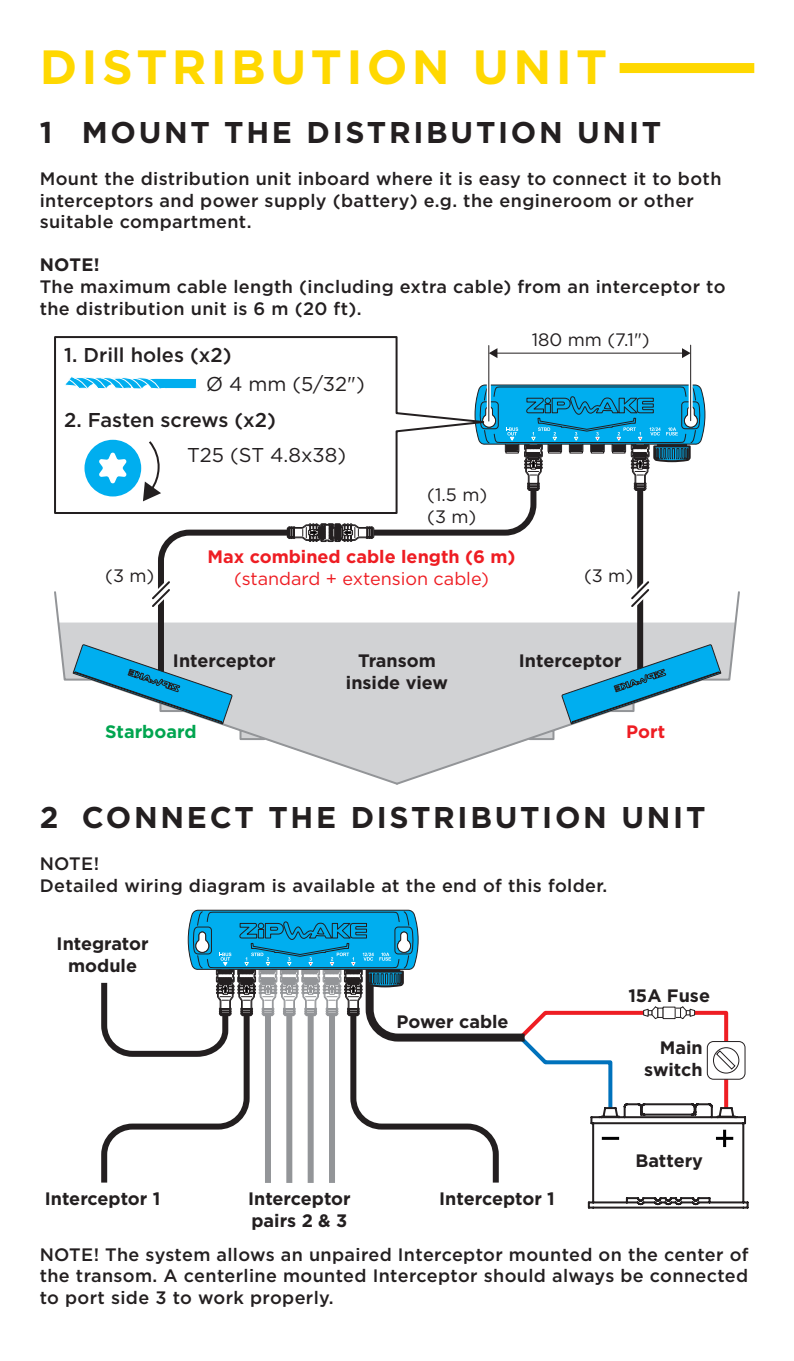
<style>
.page{position:relative;width:794px;height:1361px;background:#fff}
.page>*{position:absolute;margin:0;border:0;box-sizing:border-box;transform-origin:0 0}
.Cover_Heading{font:700 48px "Gotham";letter-spacing:.09em;color:#ffd801}
.Heading{font:700 30px "Gotham";letter-spacing:.09em;color:#231f20}
.Text{font:500 20px "Gotham";color:#231f20}
.Text-2{font:20px "Gotham";color:#231f20}
.Sub_Heading_Inside{font:500 18px/21.6px "Gotham";letter-spacing:.02em;color:#231f20}
.Sub_Heading_Inside-2{font:700 18px/21.6px "Gotham";color:#231f20;text-align:center}
.Sub_Heading_Inside-3{font:700 18px "Gotham";color:#ee1d23}
.Sub_Heading_Inside-4{font:18px "Gotham";color:#231f20}
.Sub_Heading_Inside-5{font:18px "Gotham";color:#ee1d23}
.Sub_Heading_Inside-6{font:700 18px "Gotham";color:#00a54f}
</style>
<div class="page">
<svg style="left:101px;top:982px;width:86px;height:201px"></svg>
<svg style="left:187px;top:909px;width:562px;height:300px"></svg>
<div style="left:619px;top:63px;width:135px;height:10px;background:#ffd801"></div>
<svg style="left:54px;top:591px;width:340px;height:193px"></svg>
<svg style="left:394px;top:591px;width:346px;height:194px"></svg>
<svg style="left:155px;top:491px;width:491px;height:197px"></svg>
<svg style="left:72px;top:643px;width:161px;height:82px"></svg>
<svg style="left:561px;top:644px;width:161px;height:81px"></svg>
<svg style="left:286px;top:523px;width:89px;height:19px"></svg>
<svg style="left:144px;top:568px;width:31px;height:46px"></svg>
<svg style="left:623px;top:568px;width:31px;height:46px"></svg>
<svg style="left:691px;top:345px;width:1px;height:39px"></svg>
<hr style="left:690px;top:345px;width:1px;height:76px;background:#231f20">
<hr style="left:496px;top:353px;width:187px;height:1px;background:#231f20">
<svg style="left:682px;top:348px;width:8px;height:10px"></svg>
<svg style="left:54px;top:336px;width:448px;height:179px"></svg>
<div style="left:84px;top:440px;width:57px;height:56px;background:#00aeef;border-radius:50%"></div>
<svg style="left:99px;top:452px;width:28px;height:32px"></svg>
<svg style="left:143px;top:439px;width:18px;height:62px"></svg>
<svg style="left:64px;top:376px;width:133px;height:14px"></svg>
<svg style="left:474px;top:384px;width:232px;height:107px"></svg>
<p class="Cover_Heading" style="left:40px;top:35px;width:569px">DISTRIBUTION UNIT</p>
<p class="Heading" style="left:40px;top:113px;width:623px">1 MOUNT THE DISTRIBUTION UNIT</p>
<p class="Sub_Heading_Inside" style="left:40px;top:168px;width:683px">Mount the distribution unit inboard where it is easy to connect it to both interceptors and power supply (battery) e.g. the engineroom or other suitable compartment.</p>
<p class="Sub_Heading_Inside-2" style="left:40px;top:254px;width:61px">NOTE!</p>
<p class="Sub_Heading_Inside" style="left:40px;top:276px;width:687px">The maximum cable length (including extra cable) from an interceptor to the distribution unit is 6 m (20 ft).</p>
<p class="Text" style="left:64px;top:342px;width:169px">1. Drill holes (x2)</p>
<p class="Text-2" style="left:206px;top:371px;width:160px">Ø 4 mm (5/32")</p>
<p class="Text" style="left:64px;top:407px;width:213px">2. Fasten screws (x2)</p>
<p class="Text-2" style="left:187px;top:442px;width:161px">T25 (ST 4.8x38)</p>
<p class="Sub_Heading_Inside-4" style="left:427px;top:483px;width:61px">(1.5 m)</p>
<p class="Sub_Heading_Inside-4" style="left:427px;top:505px;width:51px">(3 m)</p>
<p class="Sub_Heading_Inside-3" style="left:207px;top:545px;width:309px">Max combined cable length (6 m)</p>
<p class="Sub_Heading_Inside-4" style="left:532px;top:328px;width:119px">180 mm (7.1")</p>
<p class="Sub_Heading_Inside-4" style="left:105px;top:564px;width:51px">(3 m)</p>
<p class="Sub_Heading_Inside-5" style="left:234px;top:567px;width:256px">(standard + extension cable)</p>
<p class="Sub_Heading_Inside-4" style="left:584px;top:564px;width:51px">(3 m)</p>
<p class="Sub_Heading_Inside-2" style="left:173px;top:650px;width:104px">Interceptor</p>
<p class="Sub_Heading_Inside-2" style="left:358px;top:650px;width:79px">Transom</p>
<p class="Sub_Heading_Inside-2" style="left:519px;top:650px;width:104px">Interceptor</p>
<p class="Sub_Heading_Inside-2" style="left:346px;top:671px;width:104px">inside view</p>
<p class="Sub_Heading_Inside-6" style="left:105px;top:719px;width:93px">Starboard</p>
<p class="Sub_Heading_Inside-3" style="left:626px;top:719px;width:40px">Port</p>
<p class="Heading" style="left:40px;top:798px;width:667px">2 CONNECT THE DISTRIBUTION UNIT</p>
<p class="Sub_Heading_Inside" style="left:40px;top:852px;width:61px">NOTE!</p>
<p class="Sub_Heading_Inside" style="left:40px;top:874px;width:569px">Detailed wiring diagram is available at the end of this folder.</p>
<p class="Sub_Heading_Inside-2" style="left:57px;top:932px;width:93px">Integrator module</p>
<p class="Sub_Heading_Inside-2" style="left:45px;top:1188px;width:117px">Interceptor 1</p>
<p class="Sub_Heading_Inside-2" style="left:397px;top:1010px;width:113px">Power cable</p>
<p class="Sub_Heading_Inside-2" style="left:248px;top:1188px;width:104px">Interceptor</p>
<p class="Sub_Heading_Inside-2" style="left:439px;top:1188px;width:117px">Interceptor 1</p>
<p class="Sub_Heading_Inside-2" style="left:251px;top:1209px;width:97px">pairs 2 &amp; 3</p>
<p class="Sub_Heading_Inside-2" style="left:628px;top:984px;width:83px">15A Fuse</p>
<p class="Sub_Heading_Inside-2" style="left:659px;top:1037px;width:44px">Main</p>
<p class="Sub_Heading_Inside-2" style="left:644px;top:1058px;width:60px">switch</p>
<p class="Sub_Heading_Inside-2" style="left:635px;top:1149px;width:69px">Battery</p>
<p class="Sub_Heading_Inside" style="left:40px;top:1243px;width:710px;text-align:justify">NOTE! The system allows an unpaired Interceptor mounted on the center of the transom. A centerline mounted Interceptor should always be connected to port side 3 to work properly.</p>
</div>
